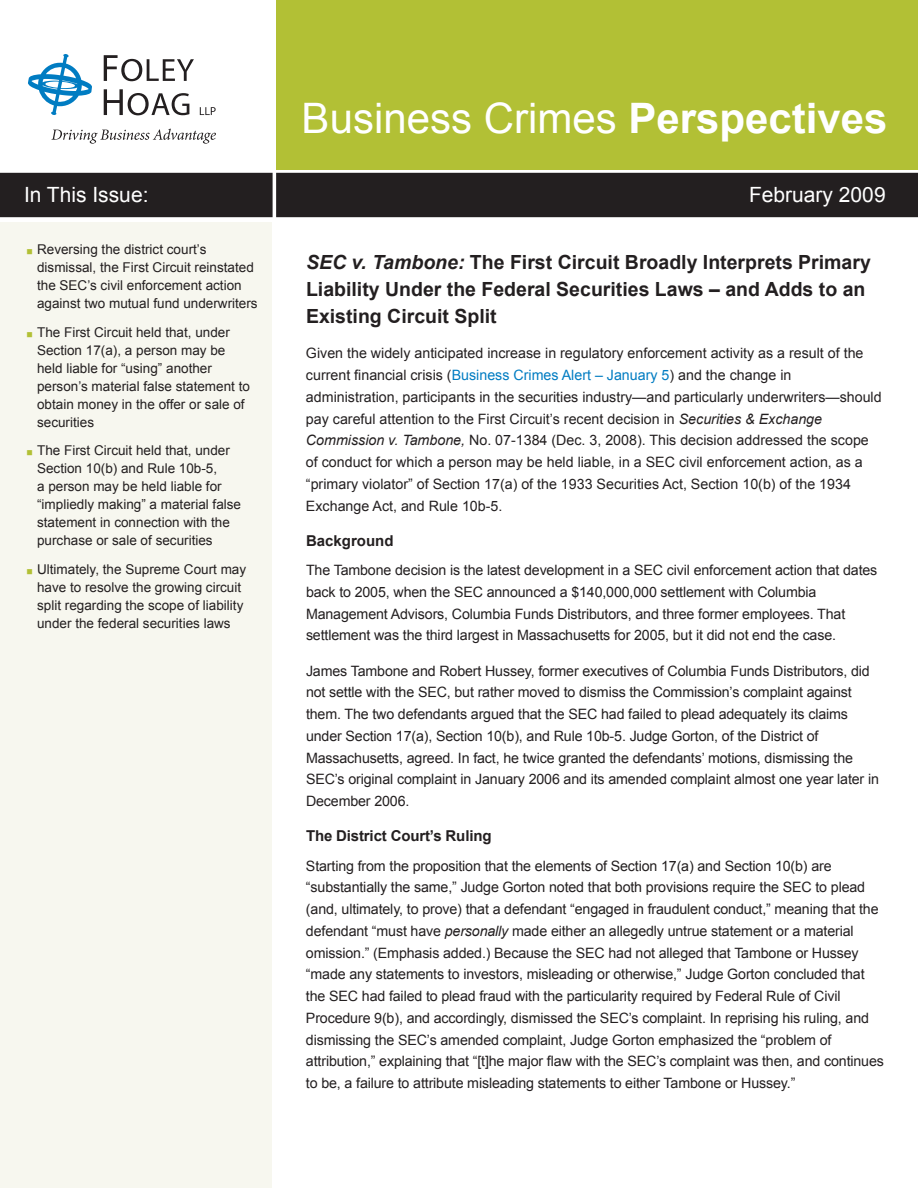
<style>
.page{position:relative;width:918px;height:1188px;background:#fff}
.page>*{position:absolute;margin:0;border:0;box-sizing:border-box;transform-origin:0 0}
.t1{font:42px "Arial";color:#fff}
.t2{font:21px "Arial";color:#fff}
.t3{font:700 19.5px/27px "Arial";color:#231f20}
.t4{font:700 15px "Arial";letter-spacing:-.01em;color:#231f20}
.t5{font:14.25px/21.8px "Arial";letter-spacing:-.01em;color:#231f20}
.t6{font:13.5px/18px "Arial";color:#231f20}
.s1{font-weight:700}
.s2{color:#b2c035}
.s3{font-style:italic}
.s4{color:#007cc2}
</style>
<div class="page">
<div style="left:276px;top:0;width:642px;height:170px;background:#b2c035"></div>
<div style="left:277px;top:174px;width:640px;height:42px;background:#231f20"></div>
<div style="left:276px;top:173px;width:642px;height:44px;border:2px solid #231f20"></div>
<div style="left:1px;top:174px;width:271px;height:42px;background:#231f20"></div>
<div style="left:0;top:173px;width:273px;height:44px;border:2px solid #231f20"></div>
<svg style="left:28px;top:54px;width:64px;height:61px"></svg>
<svg style="left:104px;top:55px;width:90px;height:26px"></svg>
<svg style="left:104px;top:89px;width:85px;height:26px"></svg>
<svg style="left:200px;top:107px;width:16px;height:8px"></svg>
<svg style="left:51px;top:129px;width:165px;height:15px"></svg>
<div style="left:0;top:223px;width:272px;height:965px;background:#f7f7ef"></div>
<h1 class="t1" style="left:302px;top:90px;width:587px">Business Crimes <span class="s1">Perspectives</span></h1>
<h2 class="t2" style="left:24px;top:181px;width:126px">In This Issue:</h2>
<h2 class="t2" style="left:749px;top:181px;width:138px">February 2009</h2>
<p class="t6" style="left:37px;top:241px;width:222px;text-indent:-11px"><span class="s2">◼</span> Reversing the district court’s dismissal, the First Circuit reinstated the SEC’s civil enforcement action against two mutual fund underwriters</p>
<p class="t6" style="left:37px;top:323px;width:214px;text-indent:-11px"><span class="s2">◼</span> The First Circuit held that, under<br>Section 17(a), a person may be held liable for “using” another person’s material false statement to obtain money in the offer or sale of securities</p>
<p class="t6" style="left:37px;top:442px;width:206px;text-indent:-11px"><span class="s2">◼</span> The First Circuit held that, under<br>Section 10(b) and Rule 10b-5,<br>a person may be held liable for “impliedly making” a material false statement in connection with the purchase or sale of securities</p>
<p class="t6" style="left:37px;top:560px;width:211px;text-indent:-11px"><span class="s2">◼</span> Ultimately, the Supreme Court may have to resolve the growing circuit split regarding the scope of liability under the federal securities laws</p>
<h3 class="t3" style="left:306px;top:250px;width:566px"><span class="s3">SEC v. Tambone:</span> The First Circuit Broadly Interprets Primary<br>Liability Under the Federal Securities Laws – and Adds to an<br>Existing Circuit Split</h3>
<p class="t5" style="left:306px;top:343px;width:577px">Given the widely anticipated increase in regulatory enforcement activity as a result of the current financial crisis (<span class="s4">Business Crimes Alert – January 5</span>) and the change in administration, participants in the securities industry—and particularly underwriters—should pay careful attention to the First Circuit’s recent decision in <span class="s3">Securities &amp; Exchange Commission v. Tambone,</span> No. 07-1384 (Dec. 3, 2008). This decision addressed the scope of conduct for which a person may be held liable, in a SEC civil enforcement action, as a “primary violator” of Section 17(a) of the 1933 Securities Act, Section 10(b) of the 1934<br>Exchange Act, and Rule 10b-5.</p>
<p class="t4" style="left:306px;top:531px;width:89px">Background</p>
<p class="t5" style="left:306px;top:559px;width:573px">The Tambone decision is the latest development in a SEC civil enforcement action that dates back to 2005, when the SEC announced a $140,000,000 settlement with Columbia Management Advisors, Columbia Funds Distributors, and three former employees. That settlement was the third largest in Massachusetts for 2005, but it did not end the case.</p>
<p class="t5" style="left:306px;top:660px;width:574px">James Tambone and Robert Hussey, former executives of Columbia Funds Distributors, did not settle with the SEC, but rather moved to dismiss the Commission’s complaint against them. The two defendants argued that the SEC had failed to plead adequately its claims under Section 17(a), Section 10(b), and Rule 10b-5. Judge Gorton, of the District of Massachusetts, agreed. In fact, he twice granted the defendants’ motions, dismissing the SEC’s original complaint in January 2006 and its amended complaint almost one year later in December 2006.</p>
<p class="t4" style="left:306px;top:826px;width:187px">The District Court’s Ruling</p>
<p class="t5" style="left:306px;top:855px;width:579px">Starting from the proposition that the elements of Section 17(a) and Section 10(b) are “substantially the same,” Judge Gorton noted that both provisions require the SEC to plead (and, ultimately, to prove) that a defendant “engaged in fraudulent conduct,” meaning that the defendant “must have <span class="s3">personally</span> made either an allegedly untrue statement or a material omission.” (Emphasis added.) Because the SEC had not alleged that Tambone or Hussey “made any statements to investors, misleading or otherwise,” Judge Gorton concluded that the SEC had failed to plead fraud with the particularity required by Federal Rule of Civil Procedure 9(b), and accordingly, dismissed the SEC’s complaint. In reprising his ruling, and dismissing the SEC’s amended complaint, Judge Gorton emphasized the “problem of attribution,” explaining that “[t]he major flaw with the SEC’s complaint was then, and continues to be, a failure to attribute misleading statements to either Tambone or Hussey.”</p>
</div>
